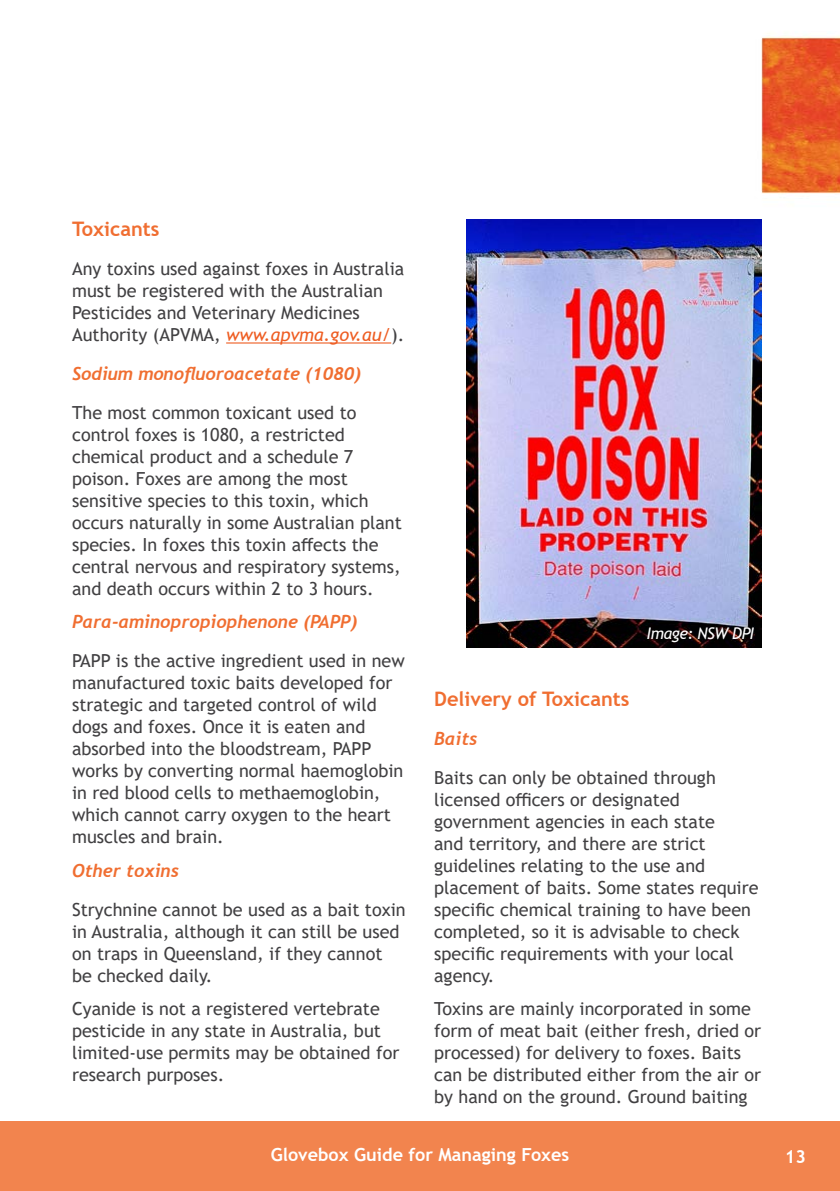
<style>
.page{position:relative;width:840px;height:1191px;background:#fff}
.page>*{position:absolute;margin:0;border:0;box-sizing:border-box;transform-origin:0 0}
.t1{font:700 20px "Trebuchet MS";color:#f06e31}
.t2{font:18px/22px "Trebuchet MS";color:#414042}
.t3{font:italic 700 18px "Trebuchet";color:#f06e31}
.t4{font:700 18px "Trebuchet MS";color:#fff}
.t5{font:italic 16px "Trebuchet MS";letter-spacing:-.025em;color:#fff}
.s1{font-style:italic;color:#ee5d22}
</style>
<div class="page">
<div style="left:0;top:1121px;width:839px;height:70px;background:#f2844e"></div>
<img style="left:761px;top:33px;width:78px;height:161px">
<hr style="left:226px;top:342px;width:165px;height:1px;background:#ee5d22">
<img style="left:466px;top:220px;width:295px;height:427px">
<p class="t1" style="left:72px;top:216px;width:89px">Toxicants</p>
<p class="t2" style="left:72px;top:257px;width:333px">Any toxins used against foxes in Australia must be registered with the Australian Pesticides and Veterinary Medicines Authority (APVMA, <span class="s1">www.apvma.gov.au/</span>).</p>
<p class="t3" style="left:72px;top:362px;width:290px">Sodium monofluoroacetate (1080)</p>
<p class="t2" style="left:72px;top:401px;width:331px">The most common toxicant used to control foxes is 1080, a restricted chemical product and a schedule 7 poison. Foxes are among the most sensitive species to this toxin, which occurs naturally in some Australian plant species. In foxes this toxin affects the central nervous and respiratory systems, and death occurs within 2 to 3 hours.</p>
<p class="t3" style="left:72px;top:610px;width:286px">Para-aminopropiophenone (PAPP)</p>
<p class="t2" style="left:72px;top:649px;width:334px">PAPP is the active ingredient used in new manufactured toxic baits developed for strategic and targeted control of wild dogs and foxes. Once it is eaten and absorbed into the bloodstream, PAPP works by converting normal haemoglobin in red blood cells to methaemoglobin, which cannot carry oxygen to the heart muscles and brain.</p>
<p class="t3" style="left:72px;top:858px;width:108px">Other toxins</p>
<p class="t2" style="left:72px;top:898px;width:335px">Strychnine cannot be used as a bait toxin in Australia, although it can still be used on traps in Queensland, if they cannot be checked daily.</p>
<p class="t2" style="left:72px;top:997px;width:328px">Cyanide is not a registered vertebrate pesticide in any state in Australia, but limited-use permits may be obtained for research purposes.</p>
<p class="t5" style="left:646px;top:624px;width:109px">Image: NSW DPI</p>
<p class="t1" style="left:434px;top:686px;width:197px">Delivery of Toxicants</p>
<p class="t3" style="left:434px;top:727px;width:45px">Baits</p>
<p class="t2" style="left:434px;top:766px;width:326px">Baits can only be obtained through licensed officers or designated government agencies in each state<br>and territory, and there are strict guidelines relating to the use and placement of baits. Some states require specific chemical training to have been completed, so it is advisable to check specific requirements with your local agency.</p>
<p class="t2" style="left:434px;top:997px;width:328px">Toxins are mainly incorporated in some form of meat bait (either fresh, dried or processed) for delivery to foxes. Baits can be distributed either from the air or by hand on the ground. Ground baiting</p>
<p class="t4" style="left:270px;top:1143px;width:300px">Glovebox Guide for Managing Foxes</p>
<p class="t4" style="left:784px;top:1145px;width:23px">13</p>
</div>
